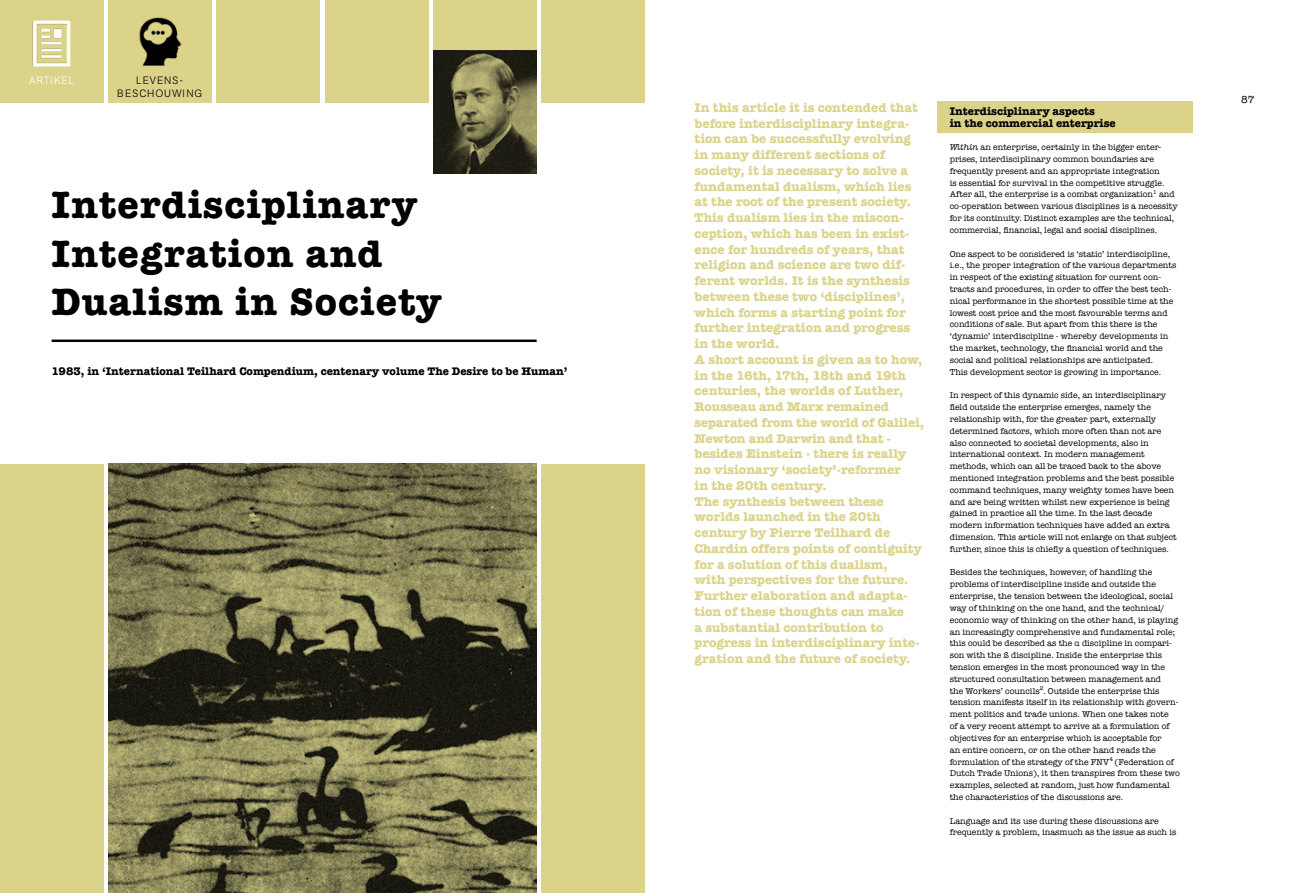
<style>
.page{position:relative;width:1290px;height:893px;background:#fff}
.page>*{position:absolute;margin:0;border:0;box-sizing:border-box;transform-origin:0 0}
.t1{font:700 39.38px/48.1px "American Typewriter";letter-spacing:.03em;color:#000}
.t2{font:700 13.12px/15.8px "American Typewriter";color:#dbd38a}
.t3{font:700 11.38px/11.8px "American Typewriter";color:#000}
.t4{font:300 10.5px/13.1px "AK12";letter-spacing:.1em;color:#000;text-align:center}
.t5{font:300 10.5px "AK12";letter-spacing:.1em;color:#fff}
.t6{font:10.5px "American Typewriter";color:#000}
.t7{font:8.75px/11.8px "American Typewriter";color:#000}
.s1{font-family:"American Typewriter Std";font-weight:500;font-style:italic}
</style>
<div class="page">
<div style="left:542px;top:0;width:103px;height:893px;background:#dbd38a"></div>
<div style="left:217px;top:0;width:103px;height:893px;background:#dbd38a"></div>
<div style="left:325px;top:0;width:103px;height:893px;background:#dbd38a"></div>
<div style="left:0;top:0;width:103px;height:893px;background:#dbd38a"></div>
<div style="left:108px;top:0;width:104px;height:893px;background:#dbd38a"></div>
<div style="left:0;top:103px;width:645px;height:360px;background:#fff"></div>
<hr style="left:52px;top:340px;width:485px;height:2px;background:#000">
<img style="left:33px;top:20px;width:37px;height:46px">
<div style="left:938px;top:101px;width:255px;height:31px;background:#dbd38a"></div>
<img style="left:139px;top:18px;width:43px;height:47px">
<img style="left:108px;top:463px;width:429px;height:430px">
<div style="left:433px;top:0;width:104px;height:174px;background:#dbd38a"></div>
<img style="left:433px;top:50px;width:103px;height:124px">
<p class="t5" style="left:29px;top:74px;width:46px">ARTIKEL</p>
<p class="t4" style="left:117px;top:74px;width:86px">LEVENS-<br>BESCHOUWING</p>
<h1 class="t1" style="left:52px;top:179px;width:391px">Interdisciplinary<br>Integration and<br>Dualism in Society</h1>
<h3 class="t3" style="left:52px;top:364px;width:517px">1983, in ‘International Teilhard Compendium, centenary volume The Desire to be Human’</h3>
<p class="t2" style="left:694px;top:99px;width:231px">In this article it is contended that before interdisciplinary integra&shy;tion can be successfully evolving in many different sections of society, it is necessary to solve a fundamental dualism, which lies at the root of the present society.<br>This dualism lies in the miscon&shy;ception, which has been in exist&shy;ence for hundreds of years, that religion and science are two dif&shy;ferent worlds. It is the synthesis between these two ‘disciplines’, which forms a starting point for further integration and progress in the world.<br>A short account is given as to how, in the 16th, 17th, 18th and 19th centuries, the worlds of Luther,<br>Rousseau and Marx remained separated from the world of Galilei,<br>Newton and Darwin and that - besides Einstein - there is really no visionary ‘society’-reformer<br>in the 20th century.<br>The synthesis between these worlds launched in the 20th century by Pierre Teilhard de<br>Chardin offers points of contiguity for a solution of this dualism,<br>with perspectives for the future.<br>Further elaboration and adapta&shy;tion of these thoughts can make<br>a substantial contribution to progress in interdisciplinary inte&shy;gration and the future of society.</p>
<h3 class="t3" style="left:950px;top:104px;width:167px">Interdisciplinary aspects<br>in the commercial enterprise</h3>
<p class="t7" style="left:950px;top:141px;width:229px"><span class="s1">Within</span> an enterprise, certainly in the bigger enter&shy;prises, interdisciplinary common boundaries are frequently present and an appropriate integration<br>is essential for survival in the competitive struggle.<br>After all, the enterprise is a combat organization<sup>1</sup> and co-operation between various disciplines is a necessity for its continuity. Distinct examples are the technical, commercial, financial, legal and social disciplines.</p>
<p class="t7" style="left:950px;top:247px;width:228px">One aspect to be considered is ‘static’ interdiscipline, i.e., the proper integration of the various departments in respect of the existing situation for current con&shy;tracts and procedures, in order to offer the best tech&shy;nical performance in the shortest possible time at the lowest cost price and the most favourable terms and conditions of sale. But apart from this there is the ‘dynamic’ interdiscipline - whereby developments in the market, technology, the financial world and the social and political relationships are anticipated.<br>This development sector is growing in importance.</p>
<p class="t7" style="left:950px;top:389px;width:228px">In respect of this dynamic side, an interdisciplinary field outside the enterprise emerges, namely the relationship with, for the greater part, externally determined factors, which more often than not are also connected to societal developments, also in international context. In modern management methods, which can all be traced back to the above mentioned integration problems and the best possible command techniques, many weighty tomes have been and are being written whilst new experience is being gained in practice all the time. In the last decade modern information techniques have added an extra dimension. This article will not enlarge on that subject further, since this is chiefly a question of techniques.</p>
<p class="t7" style="left:950px;top:566px;width:232px">Besides the techniques, however, of handling the problems of interdiscipline inside and outside the enterprise, the tension between the ideological, social way of thinking on the one hand, and the technical/ economic way of thinking on the other hand, is playing an increasingly comprehensive and fundamental role; this could be described as the α discipline in compari&shy;son with the ß discipline. Inside the enterprise this tension emerges in the most pronounced way in the structured consultation between management and<br>the Workers’ councils<sup>2</sup>. Outside the enterprise this tension manifests itself in its relationship with govern&shy;ment politics and trade unions. When one takes note<br>of a very recent attempt to arrive at a formulation of objectives for an enterprise which is acceptable for<br>an entire concern, or on the other hand reads the formulation of the strategy of the FNV<sup>4</sup> (Federation of Dutch Trade Unions), it then transpires from these two examples, selected at random, just how fundamental the characteristics of the discussions are.</p>
<p class="t7" style="left:950px;top:814px;width:228px">Language and its use during these discussions are frequently a problem, inasmuch as the issue as such is</p>
<p class="t6" style="left:1241px;top:91px;width:15px">87</p>
</div>
